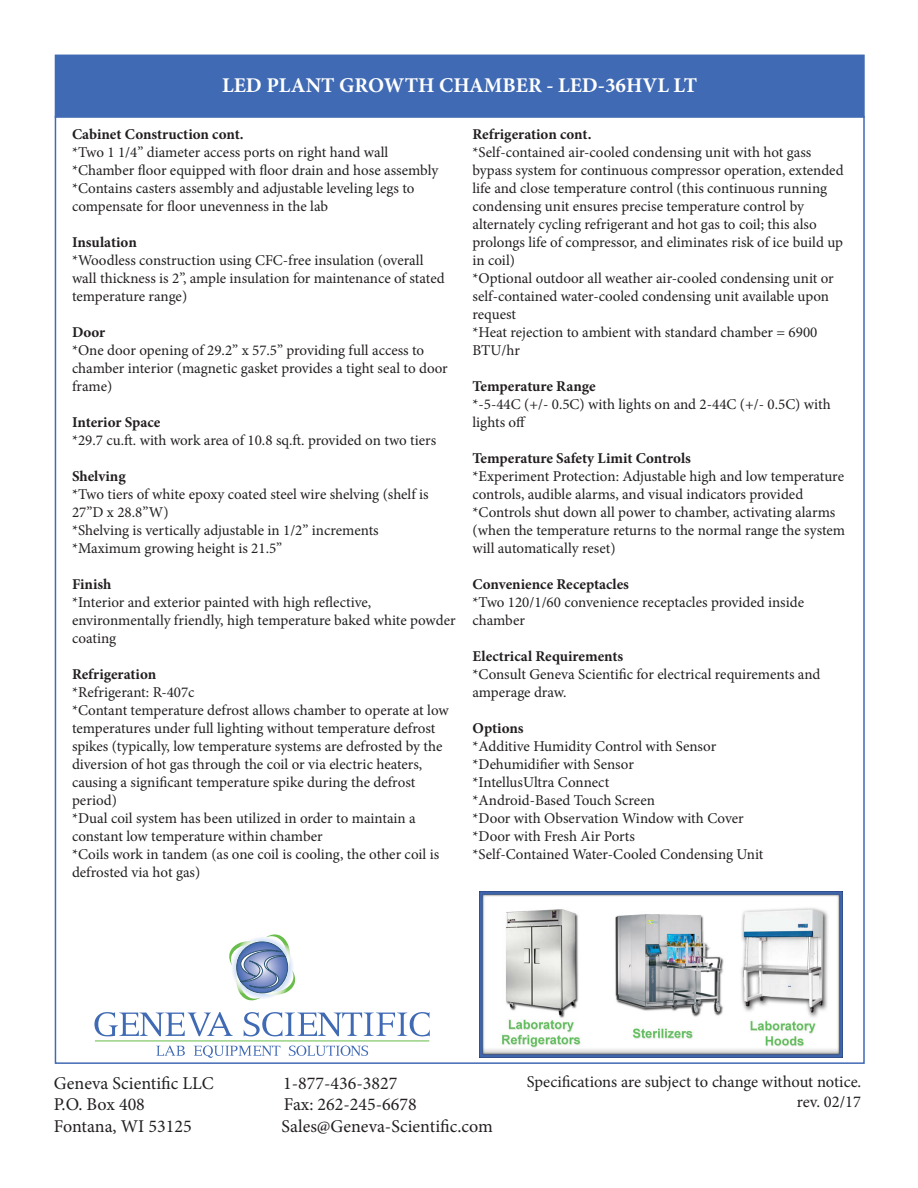
<style>
.page{position:relative;width:918px;height:1188px;background:#fff}
.page>*{position:absolute;margin:0;border:0;box-sizing:border-box;transform-origin:0 0}
.t1{font:700 21px "Minion Pro";color:#fff}
.t2{font:18px "Minion Pro";color:#231f20}
.t3{font:16.5px "Minion Pro";letter-spacing:-.005em;color:#231f20}
.t4{font:15px/18px "Minion Pro";color:#231f20}
.t5{font:700 15px "Minion Pro";color:#231f20}
</style>
<div class="page">
<div style="left:55px;top:55px;width:809px;height:62px;background:#406ab4"></div>
<div style="left:55px;top:55px;width:810px;height:63px;border:2px solid #406ab4"></div>
<img style="left:480px;top:891px;width:363px;height:167px">
<svg style="left:94px;top:1012px;width:139px;height:24px"></svg>
<svg style="left:244px;top:1012px;width:186px;height:24px"></svg>
<svg style="left:156px;top:1046px;width:29px;height:10px"></svg>
<svg style="left:194px;top:1046px;width:86px;height:12px"></svg>
<svg style="left:289px;top:1046px;width:79px;height:10px"></svg>
<hr style="left:95px;top:1041px;width:334px;height:1px;background:#65bc47">
<svg style="left:229px;top:934px;width:67px;height:67px"></svg>
<p class="t1" style="left:222px;top:71px;width:477px">LED PLANT GROWTH CHAMBER - LED-36HVL LT</p>
<p class="t5" style="left:72px;top:123px;width:173px">Cabinet Construction cont.</p>
<p class="t4" style="left:72px;top:143px;width:318px">*Two 1 1/4” diameter access ports on right hand wall</p>
<p class="t4" style="left:72px;top:161px;width:368px">*Chamber floor equipped with floor drain and hose assembly</p>
<p class="t4" style="left:72px;top:179px;width:344px">*Contains casters assembly and adjustable leveling legs to</p>
<p class="t4" style="left:72px;top:197px;width:258px">compensate for floor unevenness in the lab</p>
<p class="t5" style="left:72px;top:231px;width:66px">Insulation</p>
<p class="t4" style="left:72px;top:251px;width:374px">*Woodless construction using CFC-free insulation (overall wall thickness is 2”, ample insulation for maintenance of stated temperature range)</p>
<p class="t5" style="left:72px;top:321px;width:35px">Door</p>
<p class="t4" style="left:72px;top:341px;width:377px">*One door opening of 29.2” x 57.5” providing full access to chamber interior (magnetic gasket provides a tight seal to door frame)</p>
<p class="t5" style="left:72px;top:411px;width:90px">Interior Space</p>
<p class="t4" style="left:72px;top:431px;width:366px">*29.7 cu.ft. with work area of 10.8 sq.ft. provided on two tiers</p>
<p class="t5" style="left:72px;top:465px;width:55px">Shelving</p>
<p class="t4" style="left:72px;top:485px;width:358px">*Two tiers of white epoxy coated steel wire shelving (shelf is<br>27”D x 28.8”W)</p>
<p class="t4" style="left:72px;top:521px;width:308px">*Shelving is vertically adjustable in 1/2” increments</p>
<p class="t4" style="left:72px;top:539px;width:212px">*Maximum growing height is 21.5”</p>
<p class="t5" style="left:72px;top:573px;width:41px">Finish</p>
<p class="t4" style="left:72px;top:593px;width:301px">*Interior and exterior painted with high reflective,</p>
<p class="t4" style="left:72px;top:611px;width:385px">environmentally friendly, high temperature baked white powder coating</p>
<p class="t5" style="left:72px;top:663px;width:86px">Refrigeration</p>
<p class="t4" style="left:72px;top:683px;width:124px">*Refrigerant: R-407c</p>
<p class="t4" style="left:72px;top:701px;width:378px">*Contant temperature defrost allows chamber to operate at low temperatures under full lighting without temperature defrost spikes (typically, low temperature systems are defrosted by the diversion of hot gas through the coil or via electric heaters,</p>
<p class="t4" style="left:72px;top:773px;width:345px">causing a significant temperature spike during the defrost</p>
<p class="t4" style="left:72px;top:791px;width:46px">period)</p>
<p class="t4" style="left:72px;top:809px;width:345px">*Dual coil system has been utilized in order to maintain a</p>
<p class="t4" style="left:72px;top:827px;width:252px">constant low temperature within chamber</p>
<p class="t4" style="left:72px;top:845px;width:369px">*Coils work in tandem (as one coil is cooling, the other coil is defrosted via hot gas)</p>
<p class="t5" style="left:472px;top:123px;width:121px">Refrigeration cont.</p>
<p class="t4" style="left:472px;top:143px;width:373px">*Self-contained air-cooled condensing unit with hot gass bypass system for continuous compressor operation, extended life and close temperature control (this continuous running condensing unit ensures precise temperature control by</p>
<p class="t4" style="left:472px;top:215px;width:372px">alternately cycling refrigerant and hot gas to coil; this also prolongs life of compressor, and eliminates risk of ice build up in coil)</p>
<p class="t4" style="left:472px;top:269px;width:363px">*Optional outdoor all weather air-cooled condensing unit or self-contained water-cooled condensing unit available upon request</p>
<p class="t4" style="left:472px;top:323px;width:346px">*Heat rejection to ambient with standard chamber = 6900<br>BTU/hr</p>
<p class="t5" style="left:472px;top:375px;width:125px">Temperature Range</p>
<p class="t4" style="left:472px;top:395px;width:360px">*-5-44C (+/- 0.5C) with lights on and 2-44C (+/- 0.5C) with lights off</p>
<p class="t5" style="left:472px;top:447px;width:220px">Temperature Safety Limit Controls</p>
<p class="t4" style="left:472px;top:467px;width:373px">*Experiment Protection: Adjustable high and low temperature controls, audible alarms, and visual indicators provided</p>
<p class="t4" style="left:472px;top:503px;width:374px">*Controls shut down all power to chamber, activating alarms (when the temperature returns to the normal range the system will automatically reset)</p>
<p class="t5" style="left:472px;top:573px;width:158px">Convenience Receptacles</p>
<p class="t4" style="left:472px;top:593px;width:333px">*Two 120/1/60 convenience receptacles provided inside</p>
<p class="t4" style="left:472px;top:611px;width:54px">chamber</p>
<p class="t5" style="left:472px;top:645px;width:152px">Electrical Requirements</p>
<p class="t4" style="left:472px;top:665px;width:350px">*Consult Geneva Scientific for electrical requirements and amperage draw.</p>
<p class="t5" style="left:472px;top:717px;width:53px">Options</p>
<p class="t4" style="left:472px;top:737px;width:245px">*Additive Humidity Control with Sensor</p>
<p class="t4" style="left:472px;top:755px;width:163px">*Dehumidifier with Sensor</p>
<p class="t4" style="left:472px;top:773px;width:138px">*IntellusUltra Connect</p>
<p class="t4" style="left:472px;top:791px;width:184px">*Android-Based Touch Screen</p>
<p class="t4" style="left:472px;top:809px;width:273px">*Door with Observation Window with Cover</p>
<p class="t4" style="left:472px;top:827px;width:164px">*Door with Fresh Air Ports</p>
<p class="t4" style="left:472px;top:845px;width:293px">*Self-Contained Water-Cooled Condensing Unit</p>
<p class="t2" style="left:54px;top:1071px;width:161px">Geneva Scientific LLC</p>
<p class="t2" style="left:283px;top:1071px;width:116px">1-877-436-3827</p>
<p class="t2" style="left:54px;top:1092px;width:92px">P.O. Box 408</p>
<p class="t2" style="left:284px;top:1092px;width:134px">Fax: 262-245-6678</p>
<p class="t2" style="left:54px;top:1114px;width:139px">Fontana, WI 53125</p>
<p class="t2" style="left:282px;top:1114px;width:213px">Sales@Geneva-Scientific.com</p>
<p class="t3" style="left:527px;top:1071px;width:336px">Specifications are subject to change without notice.</p>
<p class="t3" style="left:797px;top:1091px;width:66px">rev. 02/17</p>
</div>
